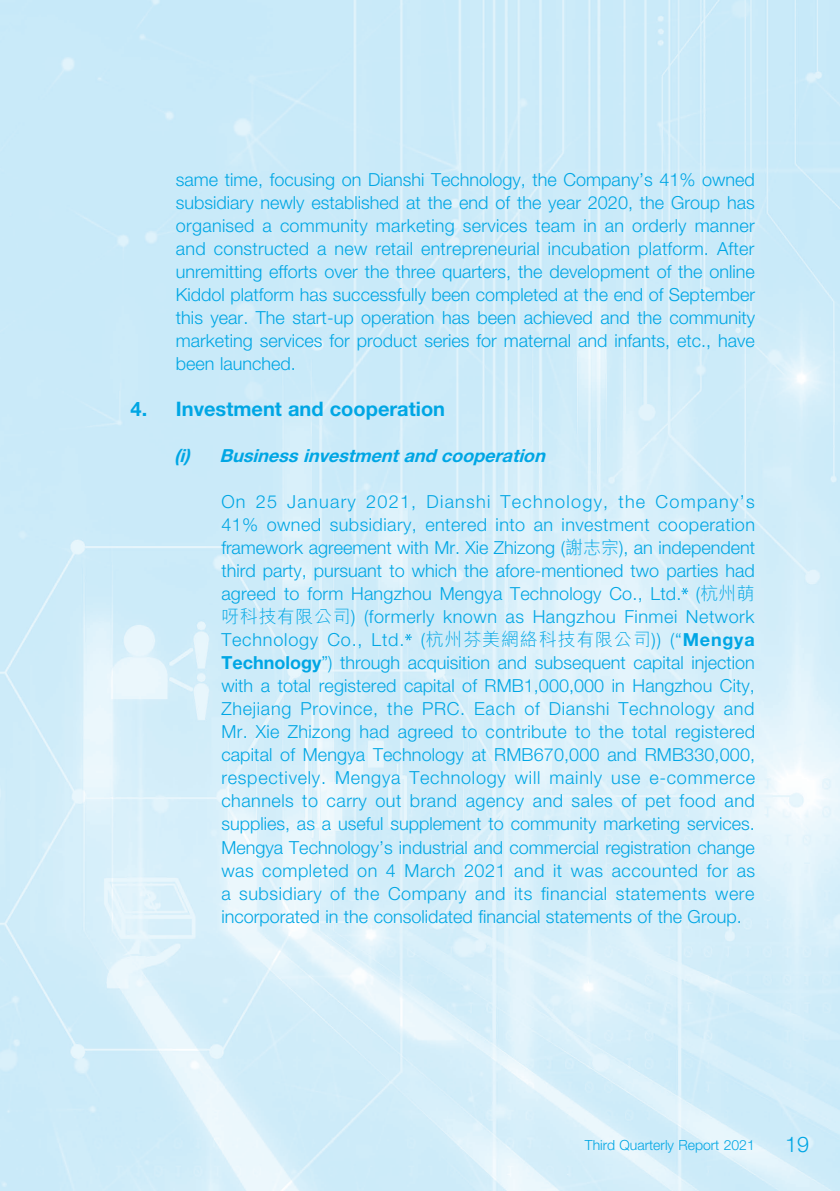
<style>
.page{position:relative;width:840px;height:1191px;background:#fff}
.page>*{position:absolute;margin:0;border:0;box-sizing:border-box;transform-origin:0 0}
.t1{font:300 21.6px "Helvetica Neue LT Std";color:#00a6e4}
.t2{font:700 20px "Helvetica Neue LT Std";color:#00a6e4}
.t3{font:300 18px/23px "Helvetica Neue LT Std";color:#00a6e4;text-align:justify}
.t4{font:italic 700 18px "Helvetica Neue LT Std";color:#00a6e4}
.t5{font:300 14px "Helvetica Neue LT Std";color:#00a6e4}
.s1{font-family:"M Hei HK"}
.s2{font-weight:700}
</style>
<div class="page">
<img style="left:0;top:0;width:839px;height:1191px">
<svg style="left:680px;top:588px;width:8px;height:6px"></svg>
<svg style="left:404px;top:634px;width:8px;height:6px"></svg>
<p class="t3" style="left:176px;top:168px;width:580px">same time, focusing on Dianshi Technology, the Company’s 41% owned subsidiary newly established at the end of the year 2020, the Group has organised a community marketing services team in an orderly manner and constructed a new retail entrepreneurial incubation platform. After unremitting efforts over the three quarters, the development of the online Kiddol platform has successfully been completed at the end of September this year. The start-up operation has been achieved and the community marketing services for product series for maternal and infants, etc., have been launched.</p>
<p class="t2" style="left:130px;top:397px;width:316px">4. Investment and cooperation</p>
<p class="t4" style="left:174px;top:445px;width:377px">(i) Businessinvestmentand cooperation</p>
<p class="t3" style="left:221px;top:490px;width:535px">On 25 January 2021, Dianshi Technology, the Company’s 41% owned subsidiary, entered into an investment cooperation framework agreement with Mr. Xie Zhizong (<span class="s1">謝志宗</span>), an independent third party, pursuant to which the afore-mentioned two parties had agreed to form Hangzhou Mengya Technology Co., Ltd. (<span class="s1">杭州萌呀科技有限公司</span>) (formerly known as Hangzhou Finmei Network Technology Co., Ltd. (<span class="s1">杭州芬美網絡科技有限公司</span>)) (“<span class="s2">Mengya Technology</span>”) through acquisition and subsequent capital injection with a total registered capital of RMB1,000,000 in Hangzhou City, Zhejiang Province, the PRC. Each of Dianshi Technology and Mr. Xie Zhizong had agreed to contribute to the total registered capital of Mengya Technology at RMB670,000 and RMB330,000, respectively. Mengya Technology will mainly use e-commerce channels to carry out brand agency and sales of pet food and supplies, as a useful supplement to community marketing services.<br>Mengya Technology’s industrial and commercial registration change was completed on 4 March 2021 and it was accounted for as a subsidiary of the Company and its financial statements were incorporated in the consolidated financial statements of the Group.</p>
<p class="t5" style="left:584px;top:1136px;width:171px">Third Quarterly Report 2021</p>
<p class="t1" style="left:784px;top:1131px;width:26px">19</p>
</div>
